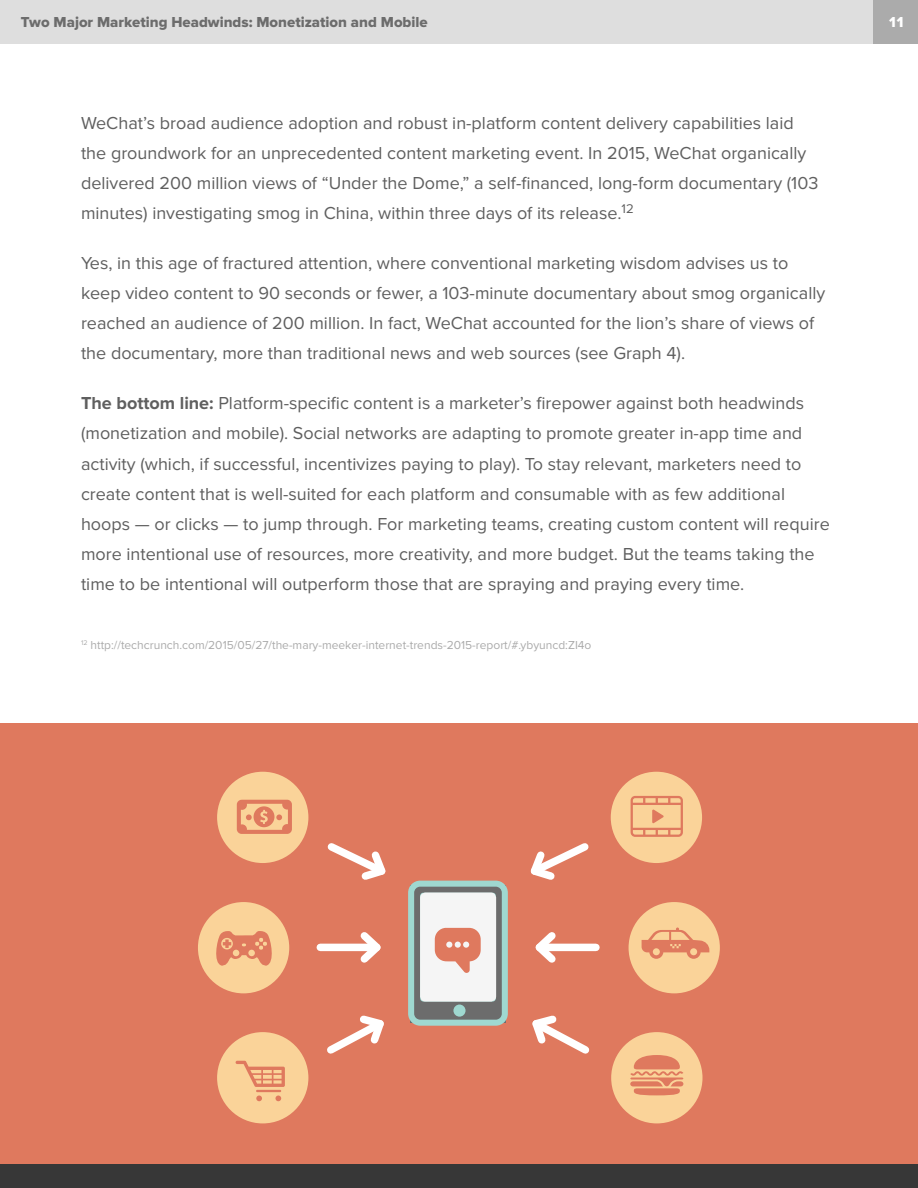
<style>
.page{position:relative;width:918px;height:1188px;background:#fff}
.page>*{position:absolute;margin:0;border:0;box-sizing:border-box;transform-origin:0 0}
.t1{font:18px/30px "Proxima Nova";color:#5f5f5f}
.t2{font:15px "Proxima Nova Extrabld";color:#6c6c6c}
.t3{font:15px "Proxima Nova Extrabld";color:#fff}
.t4{font:12px "Proxima Nova";color:#ababab}
.s1{font-weight:700}
</style>
<div class="page">
<div style="left:0;top:0;width:874px;height:44px;background:#dedede"></div>
<div style="left:874px;top:0;width:44px;height:44px;background:#ababab"></div>
<div style="left:0;top:724px;width:918px;height:440px;background:#df795e"></div>
<div style="left:629px;top:902px;width:91px;height:91px;background:#fad399;border-radius:50%"></div>
<svg style="left:642px;top:928px;width:67px;height:31px"></svg>
<div style="left:611px;top:1032px;width:92px;height:91px;background:#fad399;border-radius:50%"></div>
<svg style="left:630px;top:1055px;width:53px;height:40px"></svg>
<svg style="left:408px;top:881px;width:100px;height:145px;background:#c3c3be"></svg>
<div style="left:217px;top:772px;width:91px;height:91px;background:#fad399;border-radius:50%"></div>
<svg style="left:237px;top:800px;width:55px;height:34px"></svg>
<div style="left:217px;top:1032px;width:91px;height:91px;background:#fad399;border-radius:50%"></div>
<svg style="left:236px;top:1061px;width:49px;height:26px"></svg>
<svg style="left:256px;top:1096px;width:6px;height:5px"></svg>
<svg style="left:275px;top:1096px;width:6px;height:5px"></svg>
<hr style="left:256px;top:1090px;width:25px;height:2px;background:#df795e">
<div style="left:611px;top:772px;width:91px;height:91px;background:#fad399;border-radius:50%"></div>
<svg style="left:631px;top:796px;width:52px;height:41px"></svg>
<div style="left:198px;top:902px;width:91px;height:91px;background:#fad399;border-radius:50%"></div>
<svg style="left:216px;top:931px;width:56px;height:35px"></svg>
<div style="left:320px;top:944px;width:57px;height:7px;background:#fff"></div>
<svg style="left:354px;top:932px;width:27px;height:31px"></svg>
<svg style="left:327px;top:843px;width:59px;height:37px"></svg>
<svg style="left:327px;top:1015px;width:57px;height:39px"></svg>
<div style="left:539px;top:944px;width:57px;height:7px;background:#fff"></div>
<svg style="left:535px;top:932px;width:27px;height:31px"></svg>
<svg style="left:530px;top:843px;width:59px;height:37px"></svg>
<svg style="left:532px;top:1015px;width:58px;height:39px"></svg>
<div style="left:0;top:1164px;width:918px;height:24px;background:#373737"></div>
<p class="t2" style="left:21px;top:13px;width:409px">Two Major Marketing Headwinds: Monetization and Mobile</p>
<p class="t3" style="left:889px;top:13px;width:16px">11</p>
<p class="t1" style="left:81px;top:109px;width:739px">WeChat’s broad audience adoption and robust in-platform content delivery capabilities laid the groundwork for an unprecedented content marketing event. In 2015, WeChat organically delivered 200 million views of “Under the Dome,” a self-financed, long-form documentary (103 minutes) investigating smog in China, within three days of its release.<sup>12</sup></p>
<p class="t1" style="left:81px;top:249px;width:746px">Yes, in this age of fractured attention, where conventional marketing wisdom advises us to keep video content to 90 seconds or fewer, a 103-minute documentary about smog organically reached an audience of 200 million. In fact, WeChat accounted for the lion’s share of views of the documentary, more than traditional news and web sources (see Graph 4).</p>
<p class="t1" style="left:81px;top:389px;width:750px"><span class="s1">The bottom line:</span> Platform-specific content is a marketer’s firepower against both headwinds (monetization and mobile). Social networks are adapting to promote greater in-app time and activity (which, if successful, incentivizes paying to play). To stay relevant, marketers need to create content that is well-suited for each platform and consumable with as few additional hoops — or clicks — to jump through. For marketing teams, creating custom content will require more intentional use of resources, more creativity, and more budget. But the teams taking the time to be intentional will outperform those that are spraying and praying every time.</p>
<p class="t4" style="left:81px;top:638px;width:512px"><sup>12</sup> http://techcrunch.com/2015/05/27/the-mary-meeker-internet-trends-2015-report/#.ybyuncd:ZI4o</p>
</div>
